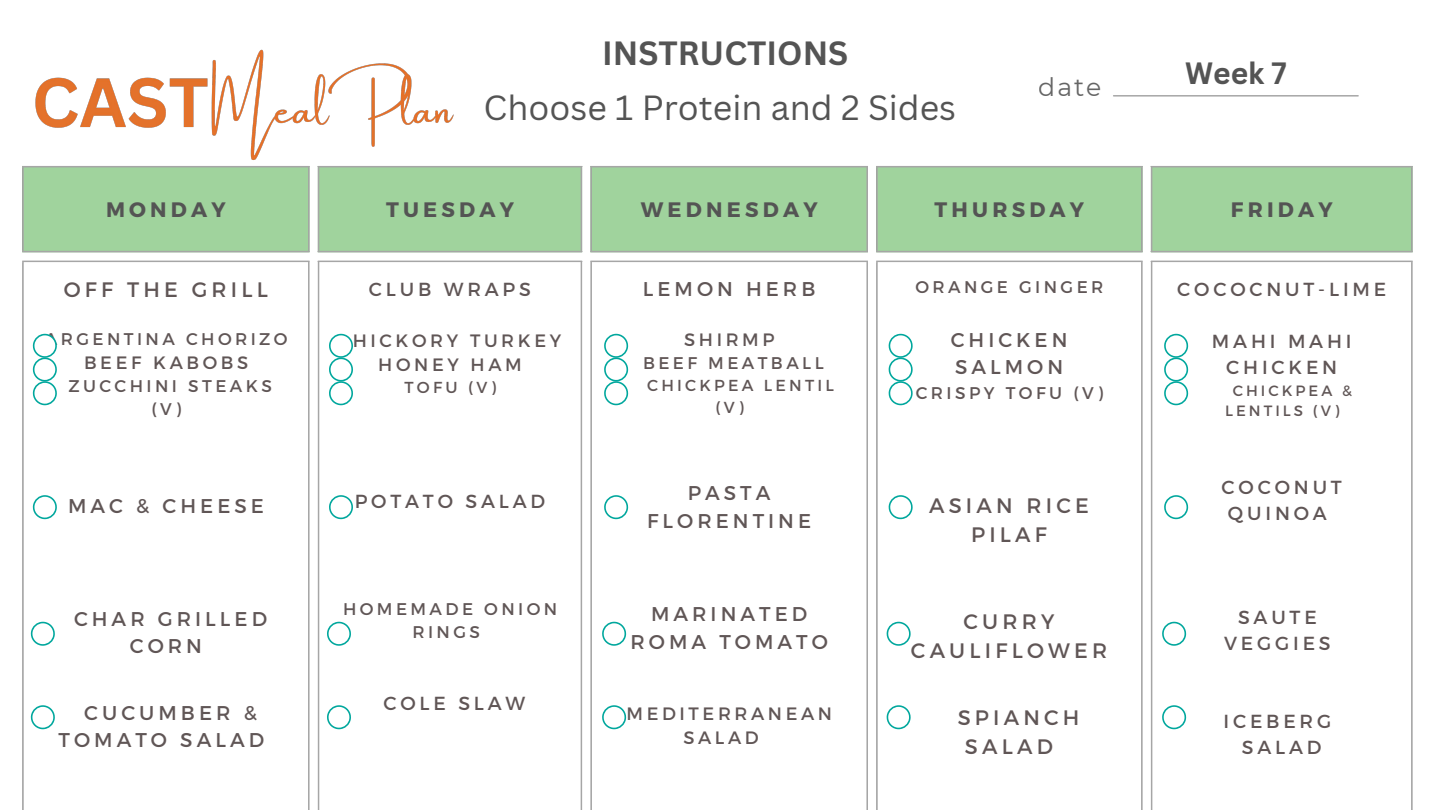
<style>
.page{position:relative;width:1440px;height:810px;background:#fff}
.page>*{position:absolute;margin:0;border:0;box-sizing:border-box;transform-origin:0 0}
.t1{font:34px "Canva Sans";color:#545454}
.t2{font:700 32.7px "Canva Sans";color:#545454}
.t3{font:700 30px "Canva Sans";color:#545454}
.t4{font:25.1px "Montserrat";color:#545454}
.t5{font:20.9px/29px "Montserrat";letter-spacing:.2em;color:#605656;text-align:center}
.t6{font:700 20.9px "Montserrat";letter-spacing:.2em;color:#545454}
.t7{font:19.9px/27.5px "Montserrat";letter-spacing:.2em;color:#605656;text-align:center}
.t8{font:18.9px/26px "Montserrat";letter-spacing:.2em;color:#605656;text-align:center}
.t9{font:17.9px/24.5px "Montserrat";letter-spacing:.2em;color:#605656}
.t10{font:16.9px/23px "Montserrat";letter-spacing:.2em;color:#605656;text-align:center}
.t11{font:15.9px/21.5px "Montserrat";letter-spacing:.2em;color:#605656}
.t12{font:14.9px/20.8px "Montserrat";letter-spacing:.2em;color:#605656}
</style>
<div class="page">
<hr style="left:1114px;top:95px;width:244px;height:2px;background:#a6a6a6">
<div style="left:24px;top:166px;width:1387px;height:86px;background:#a0d39d"></div>
<hr style="left:22px;top:167px;width:2px;height:84px;background:#a6a6a6">
<hr style="left:308px;top:167px;width:2px;height:84px;background:#a6a6a6">
<hr style="left:22px;top:251px;width:288px;height:1px;background:#a6a6a6">
<hr style="left:318px;top:167px;width:1px;height:84px;background:#a6a6a6">
<hr style="left:581px;top:167px;width:1px;height:84px;background:#a6a6a6">
<hr style="left:318px;top:166px;width:264px;height:1px;background:#a6a6a6">
<hr style="left:318px;top:251px;width:264px;height:1px;background:#a6a6a6">
<hr style="left:590px;top:167px;width:2px;height:84px;background:#a6a6a6">
<hr style="left:866px;top:167px;width:2px;height:84px;background:#a6a6a6">
<hr style="left:590px;top:166px;width:278px;height:1px;background:#a6a6a6">
<hr style="left:590px;top:251px;width:278px;height:1px;background:#a6a6a6">
<hr style="left:876px;top:167px;width:2px;height:84px;background:#a6a6a6">
<hr style="left:1141px;top:167px;width:2px;height:84px;background:#a6a6a6">
<hr style="left:876px;top:166px;width:267px;height:1px;background:#a6a6a6">
<hr style="left:876px;top:251px;width:267px;height:1px;background:#a6a6a6">
<hr style="left:1151px;top:167px;width:1px;height:84px;background:#a6a6a6">
<hr style="left:1411px;top:167px;width:2px;height:84px;background:#a6a6a6">
<hr style="left:1151px;top:166px;width:262px;height:1px;background:#a6a6a6">
<hr style="left:1151px;top:251px;width:262px;height:1px;background:#a6a6a6">
<hr style="left:22px;top:262px;width:2px;height:548px;background:#a6a6a6">
<hr style="left:308px;top:262px;width:2px;height:548px;background:#a6a6a6">
<hr style="left:22px;top:261px;width:288px;height:1px;background:#a6a6a6">
<hr style="left:22px;top:809px;width:288px;height:1px;background:#a6a6a6">
<hr style="left:318px;top:262px;width:1px;height:548px;background:#a6a6a6">
<hr style="left:581px;top:262px;width:1px;height:548px;background:#a6a6a6">
<hr style="left:318px;top:261px;width:264px;height:1px;background:#a6a6a6">
<hr style="left:318px;top:809px;width:264px;height:1px;background:#a6a6a6">
<hr style="left:590px;top:262px;width:2px;height:548px;background:#a6a6a6">
<hr style="left:866px;top:262px;width:2px;height:548px;background:#a6a6a6">
<hr style="left:590px;top:261px;width:278px;height:1px;background:#a6a6a6">
<hr style="left:590px;top:809px;width:278px;height:1px;background:#a6a6a6">
<hr style="left:876px;top:262px;width:2px;height:548px;background:#a6a6a6">
<hr style="left:1141px;top:262px;width:2px;height:548px;background:#a6a6a6">
<hr style="left:876px;top:261px;width:267px;height:1px;background:#a6a6a6">
<hr style="left:876px;top:809px;width:267px;height:1px;background:#a6a6a6">
<hr style="left:1151px;top:262px;width:1px;height:548px;background:#a6a6a6">
<hr style="left:1411px;top:262px;width:2px;height:548px;background:#a6a6a6">
<hr style="left:1151px;top:261px;width:262px;height:1px;background:#a6a6a6">
<hr style="left:1151px;top:809px;width:262px;height:1px;background:#a6a6a6">
<svg style="left:33px;top:495px;width:24px;height:24px"></svg>
<svg style="left:31px;top:622px;width:24px;height:24px"></svg>
<svg style="left:33px;top:334px;width:24px;height:71px"></svg>
<svg style="left:31px;top:705px;width:24px;height:24px"></svg>
<svg style="left:329px;top:495px;width:24px;height:24px"></svg>
<svg style="left:327px;top:622px;width:24px;height:24px"></svg>
<svg style="left:329px;top:334px;width:24px;height:71px"></svg>
<svg style="left:327px;top:705px;width:24px;height:24px"></svg>
<svg style="left:604px;top:495px;width:24px;height:24px"></svg>
<svg style="left:602px;top:622px;width:24px;height:24px"></svg>
<svg style="left:604px;top:334px;width:24px;height:71px"></svg>
<svg style="left:602px;top:705px;width:24px;height:24px"></svg>
<svg style="left:889px;top:495px;width:24px;height:24px"></svg>
<svg style="left:887px;top:622px;width:24px;height:24px"></svg>
<svg style="left:889px;top:334px;width:24px;height:71px"></svg>
<svg style="left:887px;top:705px;width:24px;height:24px"></svg>
<svg style="left:1164px;top:495px;width:24px;height:24px"></svg>
<svg style="left:1162px;top:622px;width:24px;height:24px"></svg>
<svg style="left:1164px;top:334px;width:24px;height:71px"></svg>
<svg style="left:1162px;top:705px;width:24px;height:24px"></svg>
<img style="left:22px;top:49px;width:432px;height:123px">
<p class="t2" style="left:602px;top:30px;width:248px">INSTRUCTIONS</p>
<p class="t1" style="left:484px;top:84px;width:474px">Choose 1 Protein and 2 Sides</p>
<p class="t4" style="left:1039px;top:71px;width:64px">date</p>
<p class="t3" style="left:1185px;top:52px;width:103px">Week 7</p>
<p class="t6" style="left:106px;top:196px;width:121px">MONDAY</p>
<p class="t6" style="left:386px;top:196px;width:129px">TUESDAY</p>
<p class="t6" style="left:641px;top:196px;width:178px">WEDNESDAY</p>
<p class="t6" style="left:935px;top:196px;width:151px">THURSDAY</p>
<p class="t6" style="left:1231px;top:196px;width:103px">FRIDAY</p>
<p class="t5" style="left:64px;top:274px;width:206px">OFF THE GRILL</p>
<p class="t10" style="left:45px;top:326px;width:244px">ARGENTINA CHORIZO</p>
<p class="t9" style="left:84px;top:350px;width:166px">BEEF KABOBS</p>
<p class="t10" style="left:68px;top:374px;width:205px">ZUCCHINI STEAKS (V)</p>
<p class="t7" style="left:68px;top:491px;width:197px">MAC &amp; CHEESE</p>
<p class="t7" style="left:74px;top:604px;width:195px">CHAR GRILLED<br>CORN</p>
<p class="t7" style="left:59px;top:698px;width:207px;text-align:left;text-indent:26px">CUCUMBER &amp;<br>TOMATO SALAD</p>
<p class="t8" style="left:369px;top:275px;width:164px">CLUB WRAPS</p>
<p class="t9" style="left:353px;top:327px;width:210px">HICKORY TURKEY</p>
<p class="t9" style="left:378px;top:351px;width:145px">HONEY HAM</p>
<p class="t11" style="left:405px;top:375px;width:93px">TOFU (V)</p>
<p class="t8" style="left:355px;top:487px;width:192px">POTATO SALAD</p>
<p class="t10" style="left:343px;top:597px;width:216px">HOMEMADE ONION<br>RINGS</p>
<p class="t8" style="left:383px;top:689px;width:143px">COLE SLAW</p>
<p class="t7" style="left:643px;top:274px;width:174px">LEMON HERB</p>
<p class="t9" style="left:684px;top:327px;width:92px">SHIRMP</p>
<p class="t10" style="left:643px;top:351px;width:182px">BEEF MEATBALL</p>
<p class="t11" style="left:716px;top:374px;width:120px;text-indent:-69px">CHICKPEA LENTIL (V)</p>
<p class="t7" style="left:647px;top:478px;width:165px">PASTA<br>FLORENTINE</p>
<p class="t7" style="left:630px;top:599px;width:199px">MARINATED<br>ROMA TOMATO</p>
<p class="t9" style="left:683px;top:700px;width:150px;text-indent:-57px">MEDITERRANEAN<br>SALAD</p>
<p class="t10" style="left:915px;top:275px;width:190px">ORANGE GINGER</p>
<p class="t7" style="left:951px;top:325px;width:118px">CHICKEN</p>
<p class="t7" style="left:955px;top:352px;width:110px">SALMON</p>
<p class="t10" style="left:916px;top:380px;width:189px">CRISPY TOFU (V)</p>
<p class="t5" style="left:929px;top:490px;width:161px">ASIAN RICE<br>PILAF</p>
<p class="t5" style="left:911px;top:606px;width:198px">CURRY<br>CAULIFLOWER</p>
<p class="t5" style="left:965px;top:702px;width:116px;text-align:left;text-indent:-7px">SPIANCH<br>SALAD</p>
<p class="t8" style="left:1177px;top:275px;width:211px">COCOCNUT-LIME</p>
<p class="t8" style="left:1212px;top:327px;width:141px">MAHI MAHI</p>
<p class="t8" style="left:1226px;top:353px;width:112px">CHICKEN</p>
<p class="t12" style="left:1225px;top:379px;width:129px;text-indent:8px">CHICKPEA &amp;<br>LENTILS (V)</p>
<p class="t8" style="left:1222px;top:473px;width:122px">COCONUT<br>QUINOA</p>
<p class="t8" style="left:1238px;top:603px;width:80px">SAUTE</p>
<p class="t8" style="left:1224px;top:629px;width:108px">VEGGIES</p>
<p class="t8" style="left:1224px;top:707px;width:109px">ICEBERG</p>
<p class="t8" style="left:1242px;top:733px;width:81px">SALAD</p>
</div>
